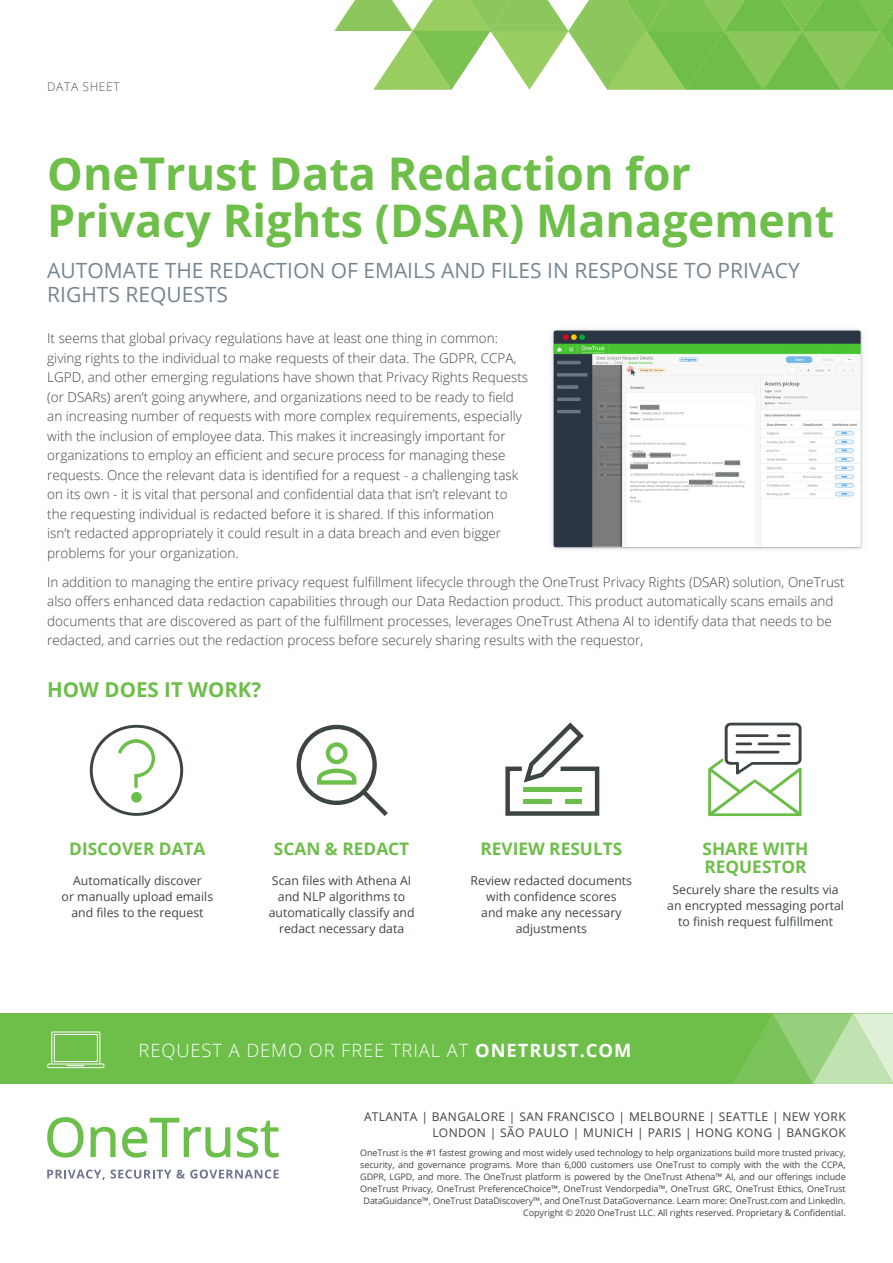
<style>
.page{position:relative;width:893px;height:1263px;background:#fff}
.page>*{position:absolute;margin:0;border:0;box-sizing:border-box;transform-origin:0 0}
.t1{font:700 45px/47.1px "Open Sans";color:#6ebe4a}
.t2{font:21px/24px "Open Sans";color:#758591}
.t3{font:700 20.55px "Open Sans";color:#6ebe4a}
.t4{font:300 18.3px "Open Sans";letter-spacing:.05em;color:#fff}
.t5{font:700 17.25px/18.1px "Open Sans";color:#6ebe4a}
.t6{font:300 13.5px/19.5px "Open Sans";color:#3d4644}
.t7{font:12.3px/15.9px "Open Sans";color:#3d4644;text-align:center}
.t8{font:12px/16.5px "Open Sans";letter-spacing:.03em;color:#414042;text-align:right}
.t9{font:300 12px "Open Sans";letter-spacing:.05em;color:#54575a}
.t10{font:9px/12px "Open Sans";letter-spacing:-.01em;color:#3d4644;text-align:right}
.s1{font-weight:700}
</style>
<div class="page">
<div style="left:0;top:1013px;width:893px;height:71px;background:#6ebe4a"></div>
<svg style="left:47px;top:1031px;width:57px;height:37px"></svg>
<svg style="left:733px;top:1013px;width:160px;height:71px"></svg>
<svg style="left:334px;top:0;width:559px;height:90px"></svg>
<svg style="left:47px;top:1169px;width:232px;height:11px"></svg>
<svg style="left:47px;top:1117px;width:37px;height:40px"></svg>
<svg style="left:91px;top:1127px;width:25px;height:30px"></svg>
<svg style="left:122px;top:1118px;width:108px;height:39px"></svg>
<svg style="left:237px;top:1121px;width:42px;height:36px"></svg>
<img style="left:552px;top:329px;width:311px;height:221px">
<svg style="left:505px;top:722px;width:94px;height:94px"></svg>
<div style="left:523px;top:787px;width:58px;height:5px;background:#6bbf4a"></div>
<div style="left:523px;top:799px;width:29px;height:5px;background:#6bbf4a"></div>
<div style="left:565px;top:799px;width:16px;height:5px;background:#6bbf4a"></div>
<svg style="left:297px;top:725px;width:91px;height:91px"></svg>
<svg style="left:708px;top:723px;width:94px;height:93px"></svg>
<hr style="left:758px;top:742px;width:33px;height:3px;background:#3d4542">
<hr style="left:736px;top:742px;width:16px;height:3px;background:#3d4542">
<hr style="left:736px;top:751px;width:44px;height:2px;background:#3d4542">
<svg style="left:90px;top:725px;width:93px;height:91px"></svg>
<p class="t9" style="left:47px;top:79px;width:74px">DATA SHEET</p>
<h1 class="t1" style="left:47px;top:149px;width:788px">OneTrust Data Redaction for<br>Privacy Rights (DSAR) Management</h1>
<h2 class="t2" style="left:47px;top:258px;width:754px">AUTOMATE THE REDACTION OF EMAILS AND FILES IN RESPONSE TO PRIVACY<br>RIGHTS REQUESTS</h2>
<p class="t6" style="left:47px;top:328px;width:482px">It seems that global privacy regulations have at least one thing in common: giving rights to the individual to make requests of their data. The GDPR, CCPA, LGPD, and other emerging regulations have shown that Privacy Rights Requests (or DSARs) aren’t going anywhere, and organizations need to be ready to field an increasing number of requests with more complex requirements, especially with the inclusion of employee data. This makes it increasingly important for organizations to employ an efficient and secure process for managing these requests. Once the relevant data is identified for a request - a challenging task on its own - it is vital that personal and confidential data that isn’t relevant to the requesting individual is redacted before it is shared. If this information<br>isn’t redacted appropriately it could result in a data breach and even bigger problems for your organization.</p>
<p class="t6" style="left:47px;top:572px;width:799px">In addition to managing the entire privacy request fulfillment lifecycle through the OneTrust Privacy Rights (DSAR) solution, OneTrust also offers enhanced data redaction capabilities through our Data Redaction product. This product automatically scans emails and documents that are discovered as part of the fulfillment processes, leverages OneTrust Athena AI to identify data that needs to be redacted, and carries out the redaction process before securely sharing results with the requestor,</p>
<h3 class="t3" style="left:47px;top:675px;width:216px">HOW DOES IT WORK?</h3>
<p class="t5" style="left:69px;top:839px;width:138px">DISCOVER DATA</p>
<p class="t5" style="left:274px;top:839px;width:137px">SCAN &amp; REDACT</p>
<p class="t5" style="left:480px;top:839px;width:143px">REVIEW RESULTS</p>
<p class="t5" style="left:703px;top:839px;width:107px">SHARE WITH<br>REQUESTOR</p>
<p class="t7" style="left:62px;top:872px;width:153px">Automatically discover<br>or manually upload emails and files to the request</p>
<p class="t7" style="left:471px;top:872px;width:163px">Review redacted documents with confidence scores<br>and make any necessary adjustments</p>
<p class="t7" style="left:269px;top:872px;width:147px">Scan files with Athena AI and NLP algorithms to automatically classify and redact necessary data</p>
<p class="t7" style="left:667px;top:881px;width:178px">Securely share the results via an encrypted messaging portal to finish request fulfillment</p>
<h3 class="t4" style="left:138px;top:1038px;width:494px">REQUEST A DEMO OR FREE TRIAL AT <span class="s1">ONETRUST.COM</span></h3>
<p class="t8" style="left:364px;top:1108px;width:483px">ATLANTA | BANGALORE | SAN FRANCISCO | MELBOURNE | SEATTLE | NEW YORK<br>LONDON | SÃO PAULO | MUNICH | PARIS | HONG KONG | BANGKOK</p>
<p class="t10" style="left:360px;top:1146px;width:487px">OneTrust is the #1 fastest growing and most widely used technology to help organizations build more trusted privacy, security, and governance programs. More than 6,000 customers use OneTrust to comply with the with the CCPA, GDPR, LGPD, and more. The OneTrust platform is powered by the OneTrust Athena™ AI, and our offerings include OneTrust Privacy, OneTrust PreferenceChoice™, OneTrust Vendorpedia™, OneTrust GRC, OneTrust Ethics, OneTrust DataGuidance™, OneTrust DataDiscovery™, and OneTrust DataGovernance. Learn more: OneTrust.com and LinkedIn.<br>Copyright © 2020 OneTrust LLC. All rights reserved. Proprietary &amp; Confidential.</p>
</div>
